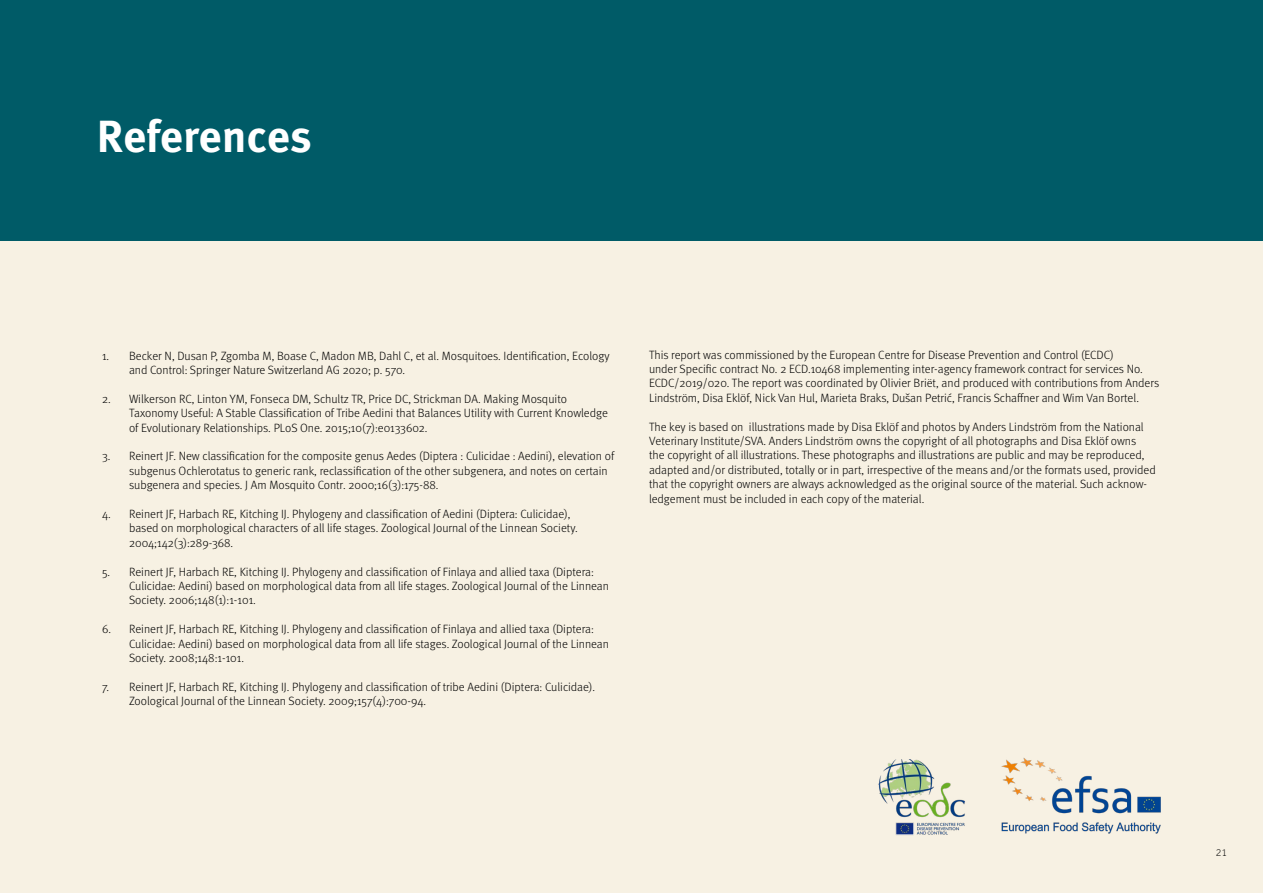
<style>
.page{position:relative;width:1263px;height:893px;background:#f7f1e3}
.page>*{position:absolute;margin:0;border:0;box-sizing:border-box;transform-origin:0 0}
.t1{font:700 45px "Meta Pro";letter-spacing:-.005em;color:#fff}
.t2{font:300 12px/14.4px "Meta Pro";color:#000}
.t3{font:300 10.5px "Effra";color:#000}
</style>
<div class="page">
<div style="left:0;top:0;width:1263px;height:240px;background:#005b67"></div>
<img style="left:878px;top:759px;width:87px;height:76px">
<img style="left:1001px;top:758px;width:160px;height:76px">
<h1 class="t1" style="left:97px;top:101px;width:217px">References</h1>
<p class="t2" style="left:129px;top:348px;width:482px;text-indent:-27px">1. Becker N, Dusan P, Zgomba M, Boase C, Madon MB, Dahl C, et al. Mosquitoes. Identification, Ecology and Control: Springer Nature Switzerland AG 2020; p. 570.</p>
<p class="t2" style="left:129px;top:391px;width:480px;text-indent:-27px">2. Wilkerson RC, Linton YM, Fonseca DM, Schultz TR, Price DC, Strickman DA. Making Mosquito<br>Taxonomy Useful: A Stable Classification of Tribe Aedini that Balances Utility with Current Knowledge of Evolutionary Relationships. PLoS One. 2015;10(7):e0133602.</p>
<p class="t2" style="left:129px;top:448px;width:487px;text-indent:-27px">3. Reinert JF. New classification for the composite genus Aedes (Diptera : Culicidae : Aedini), elevation of subgenus Ochlerotatus to generic rank, reclassification of the other subgenera, and notes on certain subgenera and species. J Am Mosquito Contr. 2000;16(3):175-88.</p>
<p class="t2" style="left:129px;top:506px;width:450px;text-indent:-27px">4. Reinert JF, Harbach RE, Kitching IJ. Phylogeny and classification of Aedini (Diptera: Culicidae), based on morphological characters of all life stages. Zoological Journal of the Linnean Society.<br>2004;142(3):289-368.</p>
<p class="t2" style="left:129px;top:564px;width:481px;text-indent:-27px">5. Reinert JF, Harbach RE, Kitching IJ. Phylogeny and classification of Finlaya and allied taxa (Diptera:<br>Culicidae: Aedini) based on morphological data from all life stages. Zoological Journal of the Linnean<br>Society. 2006;148(1):1-101.</p>
<p class="t2" style="left:129px;top:621px;width:481px;text-indent:-27px">6. Reinert JF, Harbach RE, Kitching IJ. Phylogeny and classification of Finlaya and allied taxa (Diptera:<br>Culicidae: Aedini) based on morphological data from all life stages. Zoological Journal of the Linnean<br>Society. 2008;148:1-101.</p>
<p class="t2" style="left:129px;top:679px;width:468px;text-indent:-27px">7. Reinert JF, Harbach RE, Kitching IJ. Phylogeny and classification of tribe Aedini (Diptera: Culicidae).<br>Zoological Journal of the Linnean Society. 2009;157(4):700-94.</p>
<p class="t2" style="left:649px;top:347px;width:512px">This report was commissioned by the European Centre for Disease Prevention and Control (ECDC)<br>under Specific contract No. 2 ECD.10468 implementing inter-agency framework contract for services No.<br>ECDC/2019/020. The report was coordinated by Olivier Briët, and produced with contributions from Anders Lindström, Disa Eklöf, Nick Van Hul, Marieta Braks, Dušan Petrić, Francis Schaffner and Wim Van Bortel.</p>
<p class="t2" style="left:649px;top:419px;width:508px">The key is based on illustrations made by Disa Eklöf and photos by Anders Lindström from the National Veterinary Institute/SVA. Anders Lindström owns the copyright of all photographs and Disa Eklöf owns<br>the copyright of all illustrations. These photographs and illustrations are public and may be reproduced, adapted and/or distributed, totally or in part, irrespective of the means and/or the formats used, provided that the copyright owners are always acknowledged as the original source of the material. Such acknow&shy;ledgement must be included in each copy of the material.</p>
<p class="t3" style="left:1216px;top:846px;width:13px">21</p>
</div>
